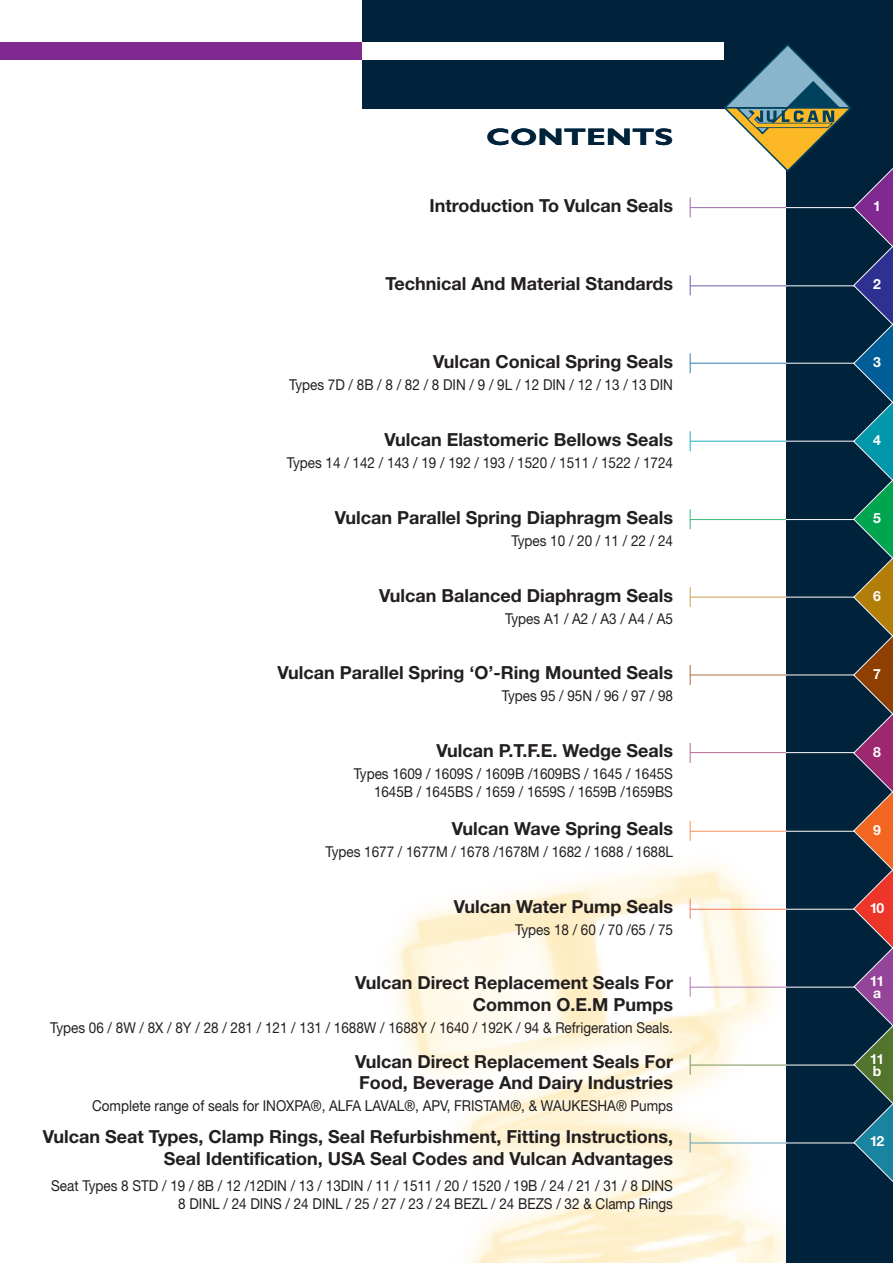
<style>
.page{position:relative;width:893px;height:1263px;background:#fff}
.page>*{position:absolute;margin:0;border:0;box-sizing:border-box;transform-origin:0 0}
.t1{font:700 24px "Gill Sans";color:#00223b;scale:1.3 1}
.t2{font:700 18px/21.6px "Helvetica Neue";color:#231f20;text-align:right}
.t3{font:15px/18px "Helvetica Neue";color:#231f20;text-align:right;scale:.9 1}
.t4{font:700 14.1px/12px "Helvetica Neue";letter-spacing:-.085em;color:#fff}
</style>
<div class="page">
<img style="left:392px;top:865px;width:394px;height:398px">
<div style="left:0;top:43px;width:363px;height:17px;background:#802990"></div>
<div style="left:362px;top:0;width:531px;height:109px;background:#00223b"></div>
<div style="left:786px;top:0;width:107px;height:1263px;background:#00223b"></div>
<div style="left:362px;top:43px;width:362px;height:17px;background:#fff"></div>
<hr style="left:690px;top:207px;width:97px;height:1px;background:#9c65aa">
<svg style="left:690px;top:198px;width:1px;height:19px"></svg>
<svg style="left:690px;top:275px;width:1px;height:20px"></svg>
<svg style="left:690px;top:353px;width:1px;height:20px"></svg>
<svg style="left:690px;top:431px;width:1px;height:20px"></svg>
<svg style="left:690px;top:509px;width:1px;height:20px"></svg>
<svg style="left:690px;top:587px;width:1px;height:20px"></svg>
<svg style="left:690px;top:665px;width:1px;height:20px"></svg>
<svg style="left:690px;top:743px;width:1px;height:20px"></svg>
<svg style="left:690px;top:821px;width:1px;height:20px"></svg>
<svg style="left:690px;top:899px;width:1px;height:20px"></svg>
<hr style="left:690px;top:285px;width:97px;height:1px;background:#625ea9">
<hr style="left:690px;top:363px;width:97px;height:1px;background:#337eb1">
<hr style="left:690px;top:441px;width:97px;height:1px;background:#1caebf">
<hr style="left:690px;top:519px;width:97px;height:1px;background:#39b97a">
<hr style="left:690px;top:597px;width:97px;height:1px;background:#ca9f50">
<hr style="left:690px;top:675px;width:97px;height:1px;background:#af6c3e">
<hr style="left:690px;top:752px;width:97px;height:1px;background:#b4678f">
<hr style="left:690px;top:831px;width:97px;height:1px;background:#f79259">
<hr style="left:690px;top:909px;width:97px;height:1px;background:#f37958">
<svg style="left:690px;top:977px;width:1px;height:20px"></svg>
<hr style="left:690px;top:987px;width:97px;height:1px;background:#ad77b3">
<svg style="left:690px;top:1055px;width:1px;height:19px"></svg>
<hr style="left:690px;top:1065px;width:97px;height:1px;background:#7d935b">
<svg style="left:690px;top:1132px;width:1px;height:20px"></svg>
<hr style="left:690px;top:1142px;width:97px;height:1px;background:#639fb7">
<svg style="left:724px;top:44px;width:169px;height:1152px"></svg>
<h1 class="t1" style="left:486px;top:123px;width:146px">CONTENTS</h1>
<p class="t2" style="left:430px;top:196px;width:245px">Introduction To Vulcan Seals</p>
<p class="t2" style="left:386px;top:274px;width:289px">Technical And Material Standards</p>
<p class="t2" style="left:433px;top:352px;width:241px">Vulcan Conical Spring Seals</p>
<p class="t3" style="left:289px;top:377px;width:428px">Types7D/8B/8/82/8DIN/9/9L/12DIN/12/13/13DIN</p>
<p class="t2" style="left:384px;top:430px;width:290px">Vulcan Elastomeric Bellows Seals</p>
<p class="t3" style="left:287px;top:455px;width:431px">Types 14 / 142 / 143 / 19 / 192 / 193 / 1520 / 1511 / 1522 / 1724</p>
<p class="t2" style="left:335px;top:508px;width:340px">Vulcan Parallel Spring Diaphragm Seals</p>
<p class="t3" style="left:511px;top:533px;width:181px">Types 10 / 20 / 11 / 22 / 24</p>
<p class="t2" style="left:379px;top:586px;width:295px">Vulcan Balanced Diaphragm Seals</p>
<p class="t3" style="left:505px;top:611px;width:188px">Types A1 / A2 / A3 / A4 / A5</p>
<p class="t2" style="left:277px;top:664px;width:397px">Vulcan Parallel Spring ‘O’-Ring Mounted Seals</p>
<p class="t3" style="left:502px;top:688px;width:192px">Types 95 / 95N / 96 / 97 / 98</p>
<p class="t2" style="left:437px;top:742px;width:238px">Vulcan P.T.F.E. Wedge Seals</p>
<p class="t3" style="left:354px;top:766px;width:356px">Types 1609 / 1609S / 1609B /1609BS / 1645 / 1645S<br>1645B / 1645BS / 1659 / 1659S / 1659B /1659BS</p>
<p class="t2" style="left:452px;top:820px;width:223px">Vulcan Wave Spring Seals</p>
<p class="t3" style="left:325px;top:844px;width:388px">Types 1677 / 1677M / 1678 /1678M / 1682 / 1688 / 1688L</p>
<p class="t2" style="left:454px;top:898px;width:221px">Vulcan Water Pump Seals</p>
<p class="t3" style="left:515px;top:922px;width:177px">Types 18 / 60 / 70 /65 / 75</p>
<p class="t2" style="left:355px;top:973px;width:319px">Vulcan Direct Replacement Seals For<br>Common O.E.M Pumps</p>
<p class="t3" style="left:50px;top:1020px;width:694px">Types 06 / 8W / 8X / 8Y / 28 / 281 / 121 / 131 / 1688W / 1688Y / 1640 / 192K / 94 &amp; Refrigeration Seals.</p>
<p class="t2" style="left:355px;top:1052px;width:319px;text-align:left">Vulcan Direct Replacement Seals For<br>Food, Beverage And Dairy Industries</p>
<p class="t2" style="left:43px;top:1128px;width:632px">Vulcan Seat Types, Clamp Rings, Seal Refurbishment, Fitting Instructions,<br>Seal Identification, USA Seal Codes and Vulcan Advantages</p>
<p class="t3" style="left:92px;top:1098px;width:647px">Complete range of seals for INOXPA®, ALFA LAVAL®, APV, FRISTAM®, &amp; WAUKESHA® Pumps</p>
<p class="t3" style="left:51px;top:1178px;width:692px">Seat Types 8 STD / 19 / 8B / 12 /12DIN / 13 / 13DIN / 11 / 1511 / 20 / 1520 / 19B / 24 / 21 / 31 / 8 DINS<br>8 DINL / 24 DINS / 24 DINL / 25 / 27 / 23 / 24 BEZL / 24 BEZS / 32 &amp; Clamp Rings</p>
<p class="t4" style="left:873px;top:202px;width:9px">1</p>
<p class="t4" style="left:873px;top:279px;width:9px">2</p>
<p class="t4" style="left:873px;top:357px;width:9px">3</p>
<p class="t4" style="left:873px;top:435px;width:9px">4</p>
<p class="t4" style="left:873px;top:513px;width:9px">5</p>
<p class="t4" style="left:873px;top:591px;width:9px">6</p>
<p class="t4" style="left:873px;top:669px;width:9px">7</p>
<p class="t4" style="left:873px;top:747px;width:9px">8</p>
<p class="t4" style="left:873px;top:825px;width:9px">9</p>
<p class="t4" style="left:870px;top:903px;width:16px">10</p>
<p class="t4" style="left:870px;top:976px;width:16px">11 a</p>
<p class="t4" style="left:870px;top:1054px;width:16px">11 b</p>
<p class="t4" style="left:870px;top:1136px;width:16px">12</p>
</div>
